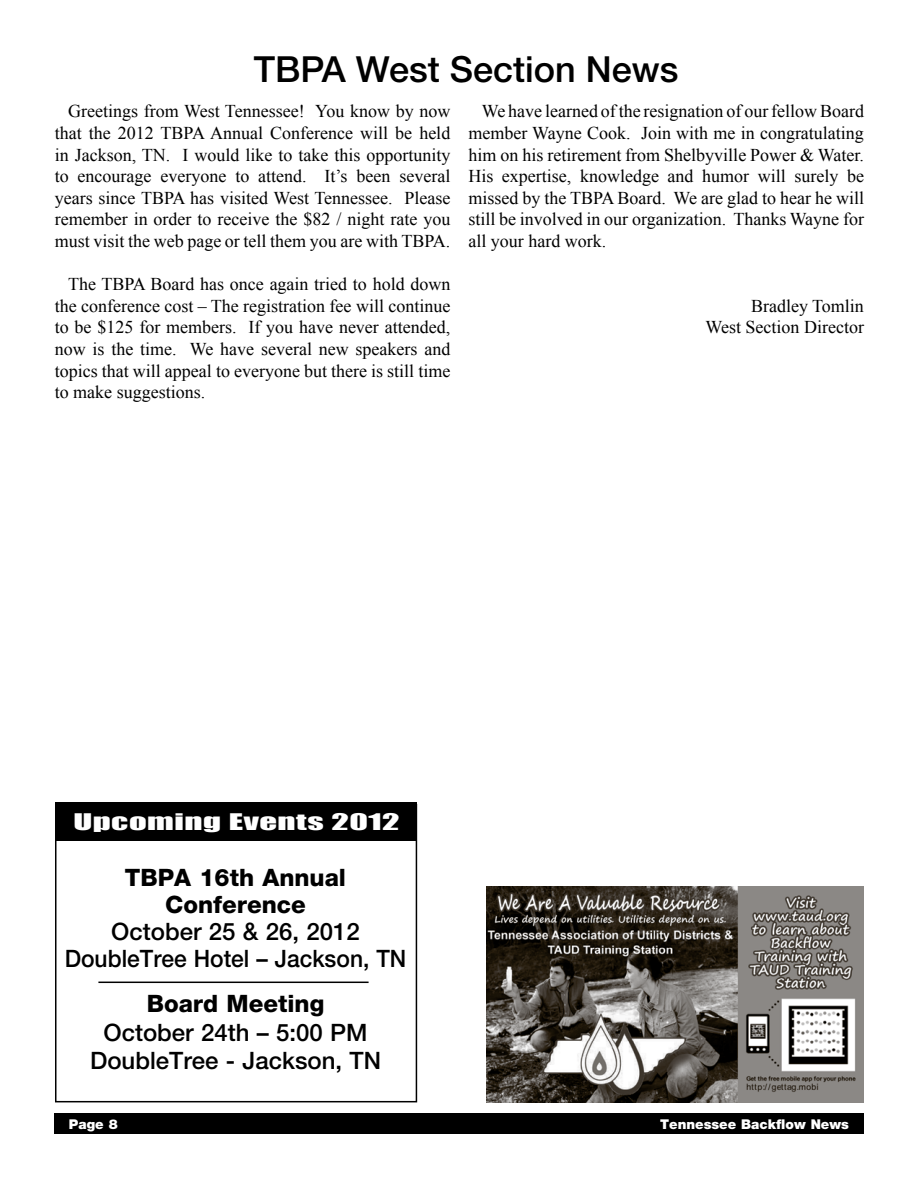
<style>
.page{position:relative;width:918px;height:1188px;background:#fff}
.page>*{position:absolute;margin:0;border:0;box-sizing:border-box;transform-origin:0 0}
.t1{font:500 36px "Helvetica Neue";color:#000}
.t2{font:500 24px/27px "Helvetica Neue";color:#000;text-align:center}
.t3{font:800 24px/27px "Helvetica Neue";color:#000;text-align:center}
.t4{font:21px "Impact";letter-spacing:.015em;color:#fff;scale:1.65 1}
.t5{font:18px/21.6px "Times New Roman";color:#000;text-align:justify}
.t6{font:900 13.5px "Helvetica Neue";color:#fff}
</style>
<div class="page">
<div style="left:54px;top:1114px;width:810px;height:20px;background:#000"></div>
<div style="left:55px;top:804px;width:362px;height:298px;border:2px solid #000"></div>
<div style="left:56px;top:803px;width:361px;height:38px;background:#000"></div>
<hr style="left:98px;top:982px;width:271px;height:1px;background:#000">
<img style="left:486px;top:886px;width:378px;height:216px">
<h1 class="t1" style="left:254px;top:48px;width:426px">TBPA West Section News</h1>
<p class="t5" style="left:55px;top:100px;width:397px;text-indent:14px">Greetings from West Tennessee! You know by now that the 2012 TBPA Annual Conference will be held in Jackson, TN. I would like to take this opportunity to encourage everyone to attend. It’s been several years since TBPA has visited West Tennessee. Please remember in order to receive the $82 / night rate you must visit the web page or tell them you are with TBPA.</p>
<p class="t5" style="left:55px;top:273px;width:397px;text-indent:14px">The TBPA Board has once again tried to hold down the conference cost – The registration fee will continue to be $125 for members. If you have never attended, now is the time. We have several new speakers and topics that will appeal to everyone but there is still time to make suggestions.</p>
<p class="t5" style="left:468px;top:100px;width:397px;text-indent:14px">We have learned of the resignation of our fellow Board member Wayne Cook. Join with me in congratulating him on his retirement from Shelbyville Power &amp; Water.<br>His expertise, knowledge and humor will surely be missed by the TBPA Board. We are glad to hear he will still be involved in our organization. Thanks Wayne for all your hard work.</p>
<p class="t5" style="left:705px;top:295px;width:160px;text-align:right">Bradley Tomlin<br>West Section Director</p>
<p class="t4" style="left:73px;top:805px;width:199px">Upcoming Events 2012</p>
<h2 class="t3" style="left:125px;top:864px;width:223px">TBPA 16th Annual<br>Conference</h2>
<h2 class="t2" style="left:65px;top:918px;width:343px">October 25 &amp; 26, 2012<br>DoubleTree Hotel – Jackson, TN</h2>
<h2 class="t3" style="left:147px;top:990px;width:179px">Board Meeting</h2>
<h2 class="t2" style="left:90px;top:1018px;width:293px;line-height:28.5px">October 24th – 5:00 PM<br>DoubleTree - Jackson, TN</h2>
<p class="t6" style="left:69px;top:1116px;width:50px">Page 8</p>
<p class="t6" style="left:660px;top:1116px;width:190px">Tennessee Backflow News</p>
</div>
